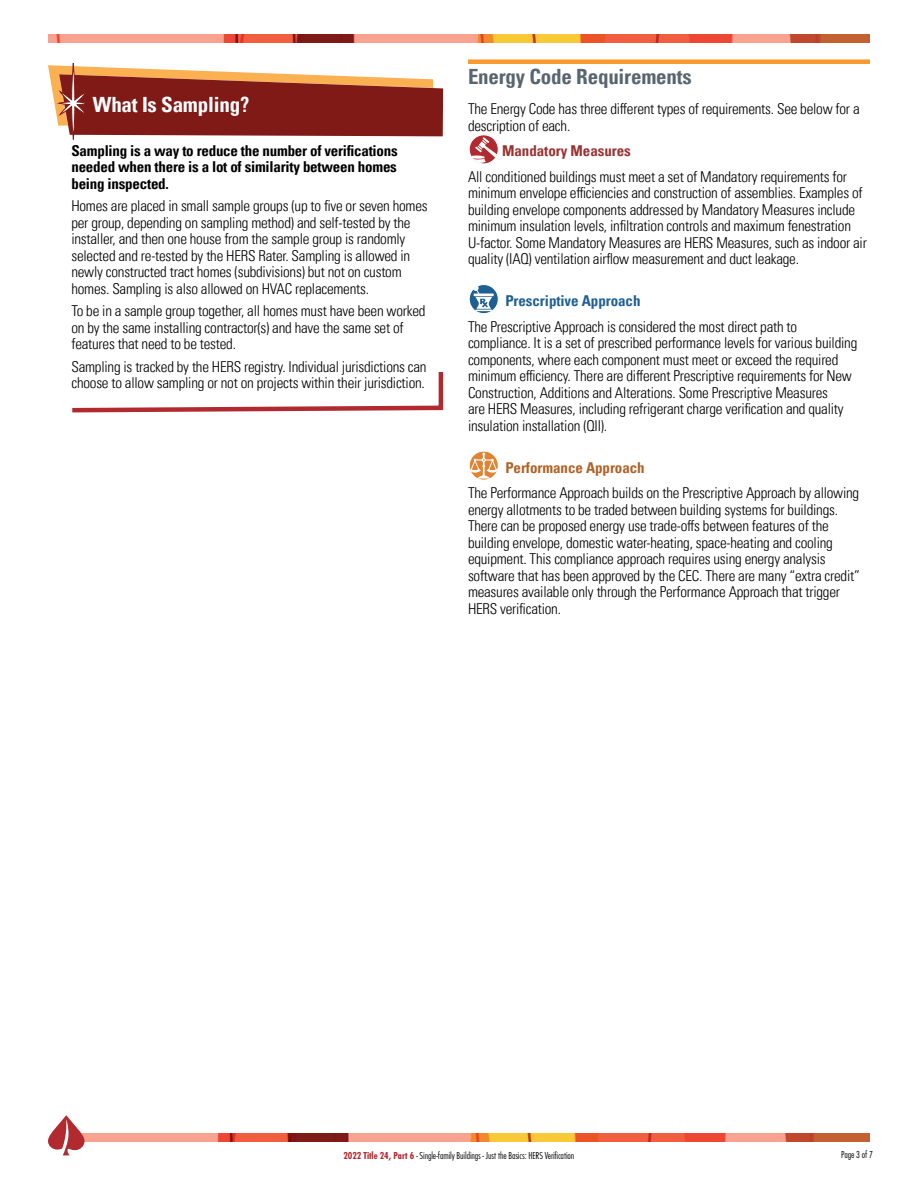
<style>
.page{position:relative;width:918px;height:1188px;background:#fff}
.page>*{position:absolute;margin:0;border:0;box-sizing:border-box;transform-origin:0 0}
.H3_-_Not_included_in_TOC_thick_orange_li{font:700 condensed 21px "Univers LT Pro";letter-spacing:-.01em;color:#596670}
.H3___White__no_orange_line{font:700 condensed 21px "Univers LT Pro";letter-spacing:-.01em;color:#fff}
.Body{font:300 condensed 15px/16.5px "Univers LT Pro";letter-spacing:-.015em;color:#000}
.Body-2{font:700 condensed 15px/16.5px "Univers LT Pro";letter-spacing:-.015em;color:#000;text-align:justify}
.H4_-_Requirement_Type{font:700 condensed 15px "Univers LT Pro";letter-spacing:-.005em;color:#1f6092}
.H4_-_Requirement_Type-2{font:700 condensed 15px "Univers LT Pro";letter-spacing:-.005em;color:#b06327}
.H4_-_Requirement_Type-3{font:700 condensed 15px "Univers LT Pro";letter-spacing:-.005em;color:#933}
.t1{font:300 10.5px "Futura Con";letter-spacing:-.01em;color:#000}
.s1{font-family:"Futura PT Cond";font-weight:700;color:#b02a2f}
</style>
<div class="page">
<img style="left:85px;top:1134px;width:785px;height:7px">
<svg style="left:48px;top:1115px;width:37px;height:40px"></svg>
<img style="left:48px;top:35px;width:822px;height:7px">
<div style="left:468px;top:59px;width:402px;height:5px;background:#f9992e"></div>
<svg style="left:469px;top:134px;width:30px;height:30px"></svg>
<svg style="left:469px;top:284px;width:30px;height:30px"></svg>
<svg style="left:469px;top:451px;width:30px;height:29px"></svg>
<svg style="left:72px;top:372px;width:372px;height:41px"></svg>
<svg style="left:48px;top:63px;width:395px;height:77px"></svg>
<h3 class="H3___White__no_orange_line" style="left:93px;top:92px;width:158px">What Is Sampling?</h3>
<p class="Body-2" style="left:71px;top:142px;width:328px">Sampling is a way to reduce the number of verifications needed when there is a lot of similarity between homes being inspected.</p>
<p class="Body" style="left:71px;top:197px;width:358px">Homes are placed in small sample groups (up to five or seven homes per group, depending on sampling method) and self-tested by the installer, and then one house from the sample group is randomly selected and re-tested by the HERS Rater. Sampling is allowed in newly constructed tract homes (subdivisions) but not on custom homes. Sampling is also allowed on HVAC replacements.</p>
<p class="Body" style="left:71px;top:302px;width:356px">To be in a sample group together, all homes must have been worked on by the same installing contractor(s) and have the same set of features that need to be tested.</p>
<p class="Body" style="left:71px;top:358px;width:357px">Sampling is tracked by the HERS registry. Individual jurisdictions can choose to allow sampling or not on projects within their jurisdiction.</p>
<h3 class="H3_-_Not_included_in_TOC_thick_orange_li" style="left:468px;top:64px;width:225px">Energy Code Requirements</h3>
<p class="Body" style="left:468px;top:100px;width:393px">The Energy Code has three different types of requirements. See below for a description of each.</p>
<h4 class="H4_-_Requirement_Type-3" style="left:502px;top:142px;width:130px">Mandatory Measures</h4>
<p class="Body" style="left:468px;top:167px;width:400px">All conditioned buildings must meet a set of Mandatory requirements for minimum envelope efficiencies and construction of assemblies. Examples of building envelope components addressed by Mandatory Measures include minimum insulation levels, infiltration controls and maximum fenestration U-factor. Some Mandatory Measures are HERS Measures, such as indoor air quality (IAQ) ventilation airflow measurement and duct leakage.</p>
<h4 class="H4_-_Requirement_Type" style="left:505px;top:292px;width:137px">Prescriptive Approach</h4>
<p class="Body" style="left:468px;top:317px;width:391px">The Prescriptive Approach is considered the most direct path to compliance. It is a set of prescribed performance levels for various building components, where each component must meet or exceed the required minimum efficiency. There are different Prescriptive requirements for New Construction, Additions and Alterations. Some Prescriptive Measures<br>are HERS Measures, including refrigerant charge verification and quality insulation installation (QII).</p>
<h4 class="H4_-_Requirement_Type-2" style="left:505px;top:458px;width:141px">Performance Approach</h4>
<p class="Body" style="left:468px;top:484px;width:393px">The Performance Approach builds on the Prescriptive Approach by allowing energy allotments to be traded between building systems for buildings.<br>There can be proposed energy use trade-offs between features of the building envelope, domestic water-heating, space-heating and cooling equipment. This compliance approach requires using energy analysis software that has been approved by the CEC. There are many “extra credit” measures available only through the Performance Approach that trigger HERS verification.</p>
<p class="t1" style="left:344px;top:1149px;width:232px"><span class="s1">2022 Title 24, Part 6</span> - Single-family Buildings - Just the Basics: HERS Verification</p>
<p class="t1" style="left:841px;top:1148px;width:33px">Page 3 of 7</p>
</div>
